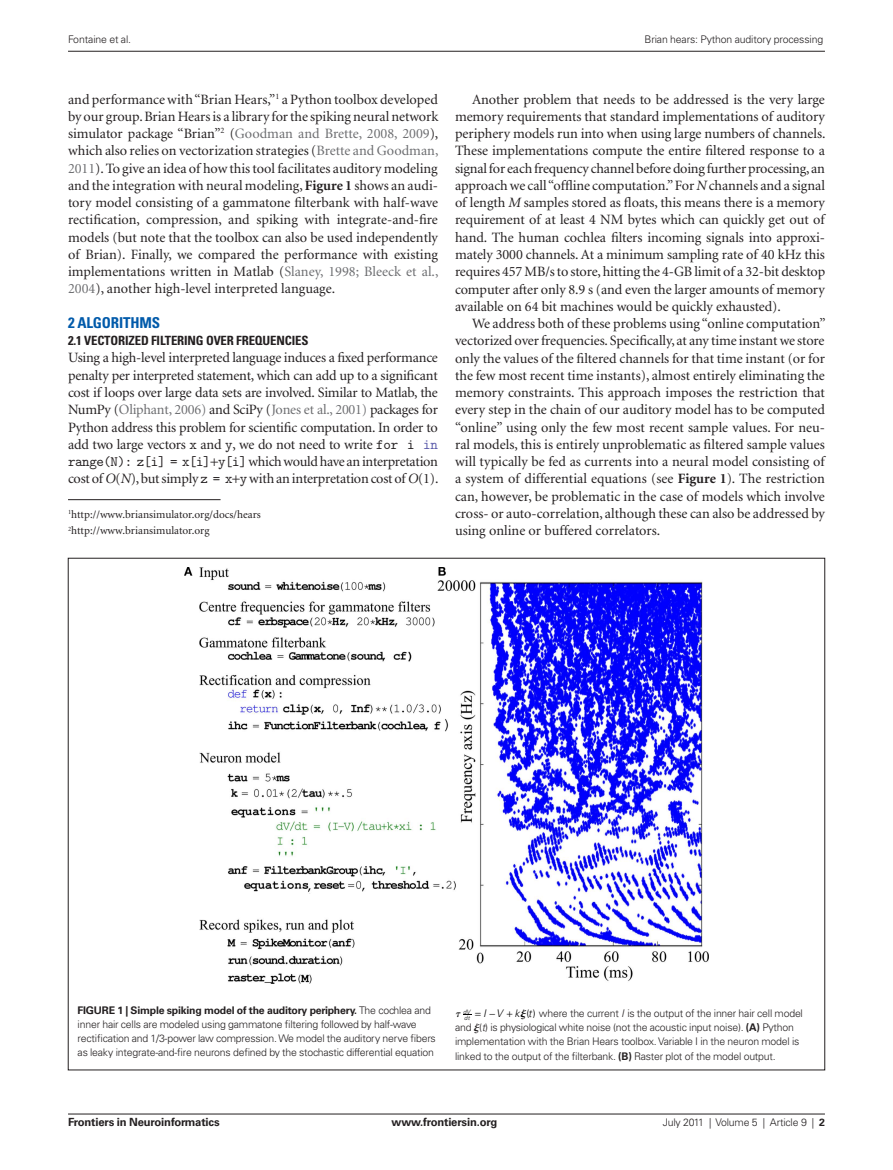
<style>
.page{position:relative;width:893px;height:1170px;background:#fff}
.page>*{position:absolute;margin:0;border:0;box-sizing:border-box;transform-origin:0 0}
.t1{font:700 condensed 15px "Univers";letter-spacing:-.01em;color:#015aaa}
.t2{font:14.25px/17.2px "Minion";letter-spacing:-.005em;color:#231f20;text-align:justify}
.t3{font:700 condensed 12.75px "Univers";letter-spacing:-.01em;color:#231f20}
.t4{font:11.25px/16.5px "Minion";color:#231f20}
.t5{font:700 11.25px "Univers";letter-spacing:-.015em;color:#231f20}
.t6{font:300 10.5px/14.2px "Univers";letter-spacing:-.02em;color:#231f20}
.t7{font:10.5px "Grk 2 k";color:#000}
.t8{font:italic 300 6px/6.3px "Univers";color:#000}
.s1{color:#6c6d70}
.s2{font-weight:700}
.s3{font-family:"CMTT10"}
.s4{font-family:"CMTT10";color:#5a5aaa}
.s5{font-style:italic}
.s6{color:#000}
.s7{font-style:italic;color:#000}
.s8{font-family:"Grk 2 k";font-weight:400}
</style>
<div class="page">
<img style="left:184px;top:567px;width:525px;height:416px">
<hr style="left:68px;top:499px;width:153px;height:1px;background:#231f20">
<hr style="left:68px;top:51px;width:757px;height:1px;background:#231f20">
<hr style="left:68px;top:1113px;width:757px;height:1px;background:#231f20">
<p class="t6" style="left:68px;top:32px;width:65px">Fontaine et al.</p>
<p class="t6" style="left:645px;top:32px;width:180px">Brian hears: Python auditory processing</p>
<p class="t2" style="left:68px;top:91px;width:372px">and performance with “Brian Hears,”<sup>1</sup> a Python toolbox developed by our group. Brian Hears is a library for the spiking neural network simulator package “Brian”<sup>2</sup> (<span class="s1">Goodman and Brette, 2008, 2009</span>), which also relies on vectorization strategies (<span class="s1">Brette and Goodman, 2011</span>). To give an idea of how this tool facilitates auditory modeling and the integration with neural modeling, <span class="s2">Figure 1</span> shows an audi&shy;tory model consisting of a gammatone filterbank with half-wave rectification, compression, and spiking with integrate-and-fire models (but note that the toolbox can also be used independently of Brian). Finally, we compared the performance with existing implementations written in Matlab (<span class="s1">Slaney, 1998; Bleeck et al., 2004</span>), another high-level interpreted language.</p>
<p class="t1" style="left:68px;top:313px;width:94px">2 ALGORITHMS</p>
<p class="t3" style="left:68px;top:333px;width:242px">2.1 VECTORIZED FILTERING OVER FREQUENCIES</p>
<p class="t2" style="left:68px;top:350px;width:372px">Using a high-level interpreted language induces a fixed performance penalty per interpreted statement, which can add up to a significant cost if loops over large data sets are involved. Similar to Matlab, the NumPy (<span class="s1">Oliphant, 2006)</span> and SciPy (<span class="s1">Jones et al., 2001)</span> packages for Python address this problem for scientific computation. In order to add two large vectors <span class="s3">x</span> and <span class="s3">y</span>, we do not need to write <span class="s3">for i</span> <span class="s4">in </span><span class="s3">range(N): z[i] = x[i] y[i]</span> which would have an interpretation cost of <span class="s5">O</span>(<span class="s5">N</span>), but simply <span class="s3">z = x y</span> with an interpretation cost of <span class="s5">O</span>(1).</p>
<p class="t4" style="left:68px;top:506px;width:194px"><sup>1</sup>http://www.briansimulator.org/docs/hears<br><sup>2</sup>http://www.briansimulator.org</p>
<p class="t2" style="left:455px;top:91px;width:372px;text-indent:17px">Another problem that needs to be addressed is the very large memory requirements that standard implementations of auditory periphery models run into when using large numbers of channels.<br>These implementations compute the entire filtered response to a signal for each frequency channel before doing further processing, an approach we call “offline computation.” For <span class="s5">N</span> channels and a signal of length <span class="s5">M</span> samples stored as floats, this means there is a memory requirement of at least 4 NM bytes which can quickly get out of hand. The human cochlea filters incoming signals into approxi&shy;mately 3000 channels. At a minimum sampling rate of 40 kHz this requires 457MB/s to store, hitting the 4-GB limit of a 32-bit desktop computer after only 8.9 s (and even the larger amounts of memory available on 64 bit machines would be quickly exhausted).</p>
<p class="t2" style="left:455px;top:315px;width:372px;text-indent:17px">We address both of these problems using “online computation” vectorized over frequencies. Specifically, at any time instant we store only the values of the filtered channels for that time instant (or for the few most recent time instants), almost entirely eliminating the memory constraints. This approach imposes the restriction that every step in the chain of our auditory model has to be computed “online” using only the few most recent sample values. For neu&shy;ral models, this is entirely unproblematic as filtered sample values will typically be fed as currents into a neural model consisting of a system of differential equations (see <span class="s2">Figure 1</span>). The restriction can, however, be problematic in the case of models which involve cross- or auto-correlation, although these can also be addressed by using online or buffered correlators.</p>
<p class="t6" style="left:78px;top:1002px;width:360px"><span class="s2">Figu re 1 | Simple spiking model of the auditory periphery.</span> The cochlea and inner hair cells are modeled using gammatone filtering followed by half-wave rectification and 1/3-power law compression. We model the auditory nerve fibers as leaky integrate-and-fire neurons defined by the stochastic differential equation</p>
<p class="t7" style="left:456px;top:1009px;width:7px">t</p>
<p class="t7" style="left:521px;top:1009px;width:8px">J</p>
<p class="t8" style="left:463px;top:1008px;width:9px">dV dt</p>
<p class="t6" style="left:455px;top:1005px;width:349px;text-indent:28px"><span class="s6">−</span><span class="s7">I V k t</span><span class="s6">( )</span> where the current <span class="s5">I</span> is the output of the inner hair cell model and <span class="s8">J</span>(<span class="s5">t</span>) is physiological white noise (not the acoustic input noise). <span class="s2">(A)</span> Python implementation with the Brian Hears toolbox. Variable I in the neuron model is linked to the output of the filterbank. <span class="s2">(B)</span> Raster plot of the model output.</p>
<p class="t5" style="left:68px;top:1115px;width:153px">Frontiers in Neuroinformatics</p>
<p class="t5" style="left:392px;top:1115px;width:107px">www.frontiersin.org</p>
<p class="t6" style="left:663px;top:1115px;width:164px">July 2011 | Volume 5 | Article 9 | <span class="s2">2</span></p>
</div>
